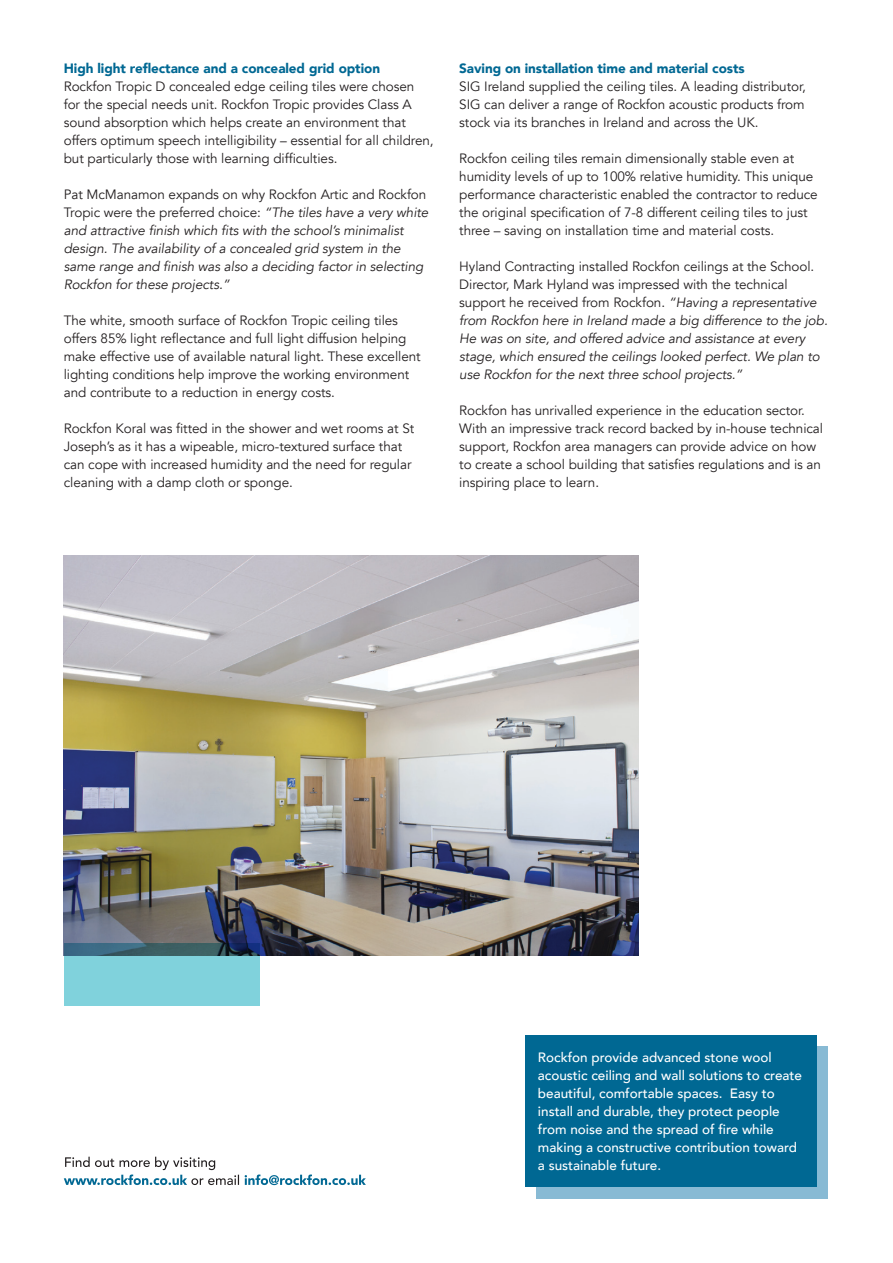
<style>
.page{position:relative;width:893px;height:1263px;background:#fff}
.page>*{position:absolute;margin:0;border:0;box-sizing:border-box;transform-origin:0 0}
.t1{font:13.5px/18px "Avenir";letter-spacing:-.005em;color:#231f20}
.t2{font:italic 13.5px/18px "Avenir";letter-spacing:-.005em;color:#231f20}
._12pt_callout_boxes{font:500 13.5px/18px "Avenir";color:#fff}
.t3{font:900 13.5px "Avenir";letter-spacing:-.005em;color:#006893}
.s1{font-style:normal}
</style>
<div class="page">
<img style="left:64px;top:556px;width:575px;height:399px">
<svg style="left:64px;top:943px;width:195px;height:63px;background:#70b8c4"></svg>
<svg style="left:245px;top:1174px;width:121px;height:11px"></svg>
<svg style="left:64px;top:1157px;width:175px;height:28px"></svg>
<div style="left:536px;top:1046px;width:292px;height:152px;background:#88bad4"></div>
<div style="left:525px;top:1035px;width:291px;height:152px;background:#006893"></div>
<p class="t3" style="left:64px;top:56px;width:318px">High light reflectance and a concealed grid option</p>
<p class="t1" style="left:64px;top:77px;width:371px">Rockfon Tropic D concealed edge ceiling tiles were chosen for the special needs unit. Rockfon Tropic provides Class A sound absorption which helps create an environment that offers optimum speech intelligibility – essential for all children, but particularly those with learning difficulties.</p>
<p class="t2" style="left:64px;top:185px;width:366px"><span class="s1">Pat McManamon expands on why Rockfon Artic and Rockfon Tropic were the preferred choice:</span> “The tiles have a very white and attractive finish which fits with the school’s minimalist design. The availability of a concealed grid system in the same range and finish was also a deciding factor in selecting Rockfon for these projects.”</p>
<p class="t1" style="left:64px;top:311px;width:358px">The white, smooth surface of Rockfon Tropic ceiling tiles offers 85% light reflectance and full light diffusion helping make effective use of available natural light. These excellent lighting conditions help improve the working environment and contribute to a reduction in energy costs.</p>
<p class="t1" style="left:64px;top:419px;width:352px">Rockfon Koral was fitted in the shower and wet rooms at St Joseph’s as it has a wipeable, micro-textured surface that can cope with increased humidity and the need for regular cleaning with a damp cloth or sponge.</p>
<p class="t3" style="left:459px;top:56px;width:287px">Saving on installation time and material costs</p>
<p class="t1" style="left:459px;top:77px;width:348px;text-align:justify">SIG Ireland supplied the ceiling tiles. A leading distributor, SIG can deliver a range of Rockfon acoustic products from stock via its branches in Ireland and across the UK.</p>
<p class="t1" style="left:459px;top:149px;width:360px">Rockfon ceiling tiles remain dimensionally stable even at humidity levels of up to 100% relative humidity. This unique performance characteristic enabled the contractor to reduce the original specification of 7-8 different ceiling tiles to just three – saving on installation time and material costs.</p>
<p class="t2" style="left:459px;top:257px;width:370px"><span class="s1">Hyland Contracting installed Rockfon ceilings at the School.<br>Director, Mark Hyland was impressed with the technical support he received from Rockfon.</span> “Having a representative from Rockfon here in Ireland made a big difference to the job.<br>He was on site, and offered advice and assistance at every stage, which ensured the ceilings looked perfect. We plan to use Rockfon for the next three school projects.”</p>
<p class="t1" style="left:459px;top:401px;width:365px">Rockfon has unrivalled experience in the education sector.<br>With an impressive track record backed by in-house technical support, Rockfon area managers can provide advice on how to create a school building that satisfies regulations and is an inspiring place to learn.</p>
<p class="_12pt_callout_boxes" style="left:538px;top:1047px;width:266px">Rockfon provide advanced stone wool acoustic ceiling and wall solutions to create beautiful, comfortable spaces. Easy to install and durable, they protect people from noise and the spread of fire while making a constructive contribution toward a sustainable future.</p>
</div>
